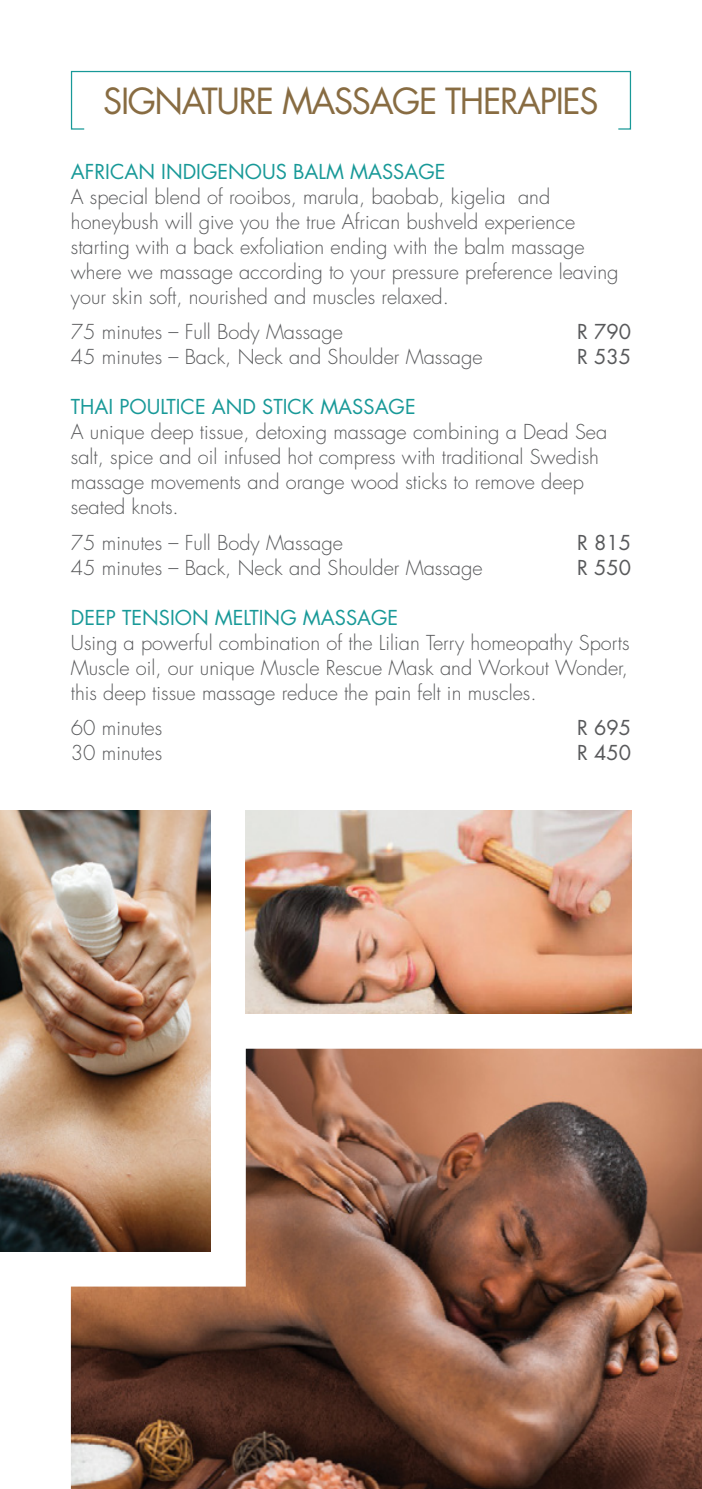
<style>
.page{position:relative;width:702px;height:1489px;background:#fff}
.page>*{position:absolute;margin:0;border:0;box-sizing:border-box;transform-origin:0 0}
.t1{font:35px "Futura";letter-spacing:-.04em;color:#886c42}
.t2{font:300 20px/25px "Futura";color:#58595b}
.t3{font:20px "Futura";color:#189998}
.t4{font:20px "Futura";color:#58595b}
</style>
<div class="page">
<img style="left:246px;top:810px;width:385px;height:203px">
<svg style="left:70px;top:70px;width:561px;height:60px"></svg>
<img style="left:0;top:810px;width:210px;height:440px">
<img style="left:71px;top:1048px;width:631px;height:440px">
<h1 class="t1" style="left:103px;top:77px;width:497px">SIGNATURE MASSAGE THERAPIES</h1>
<p class="t3" style="left:71px;top:158px;width:376px">AFRICAN INDIGENOUS BALM MASSAGE</p>
<p class="t2" style="left:71px;top:185px;width:549px">A special blend of rooibos, marula, baobab, kigelia and honeybush will give you the true African bushveld experience starting with a back exfoliation ending with the balm massage where we massage according to your pressure preference leaving your skin soft, nourished and muscles relaxed.</p>
<p class="t2" style="left:71px;top:320px;width:273px">75 minutes – Full Body Massage</p>
<p class="t4" style="left:577px;top:318px;width:55px">R 790</p>
<p class="t2" style="left:71px;top:345px;width:413px">45 minutes – Back, Neck and Shoulder Massage</p>
<p class="t4" style="left:577px;top:343px;width:55px">R 535</p>
<p class="t3" style="left:71px;top:393px;width:346px">THAI POULTICE AND STICK MASSAGE</p>
<p class="t2" style="left:71px;top:420px;width:538px">A unique deep tissue, detoxing massage combining a Dead Sea salt, spice and oil infused hot compress with traditional Swedish massage movements and orange wood sticks to remove deep seated knots.</p>
<p class="t2" style="left:71px;top:530px;width:273px">75 minutes – Full Body Massage</p>
<p class="t4" style="left:577px;top:528px;width:55px">R 815</p>
<p class="t2" style="left:71px;top:555px;width:413px">45 minutes – Back, Neck and Shoulder Massage</p>
<p class="t4" style="left:577px;top:553px;width:55px">R 550</p>
<p class="t3" style="left:71px;top:603px;width:329px">DEEP TENSION MELTING MASSAGE</p>
<p class="t2" style="left:71px;top:630px;width:560px;text-align:justify">Using a powerful combination of the Lilian Terry homeopathy Sports Muscle oil, our unique Muscle Rescue Mask and Workout Wonder, this deep tissue massage reduce the pain felt in muscles.</p>
<p class="t2" style="left:71px;top:715px;width:93px">60 minutes</p>
<p class="t4" style="left:577px;top:713px;width:55px">R 695</p>
<p class="t2" style="left:71px;top:740px;width:93px">30 minutes</p>
<p class="t4" style="left:577px;top:738px;width:55px">R 450</p>
</div>
